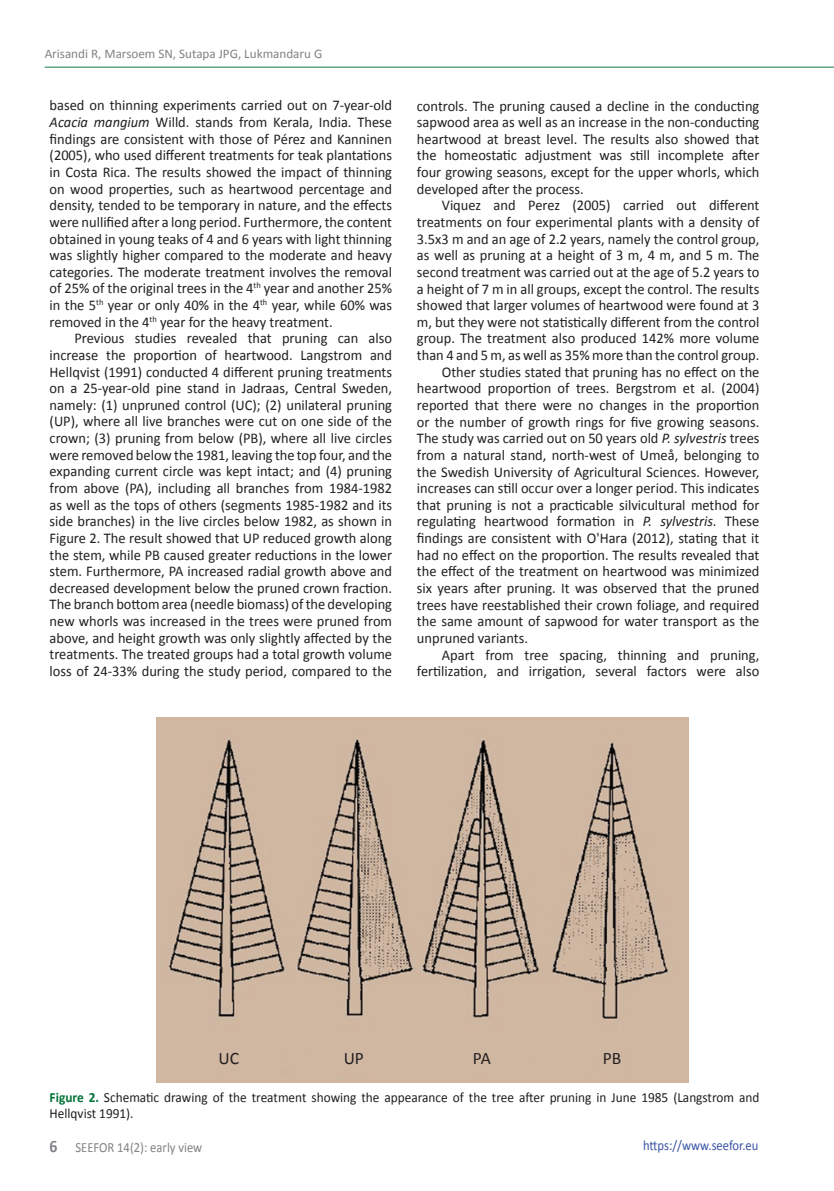
<style>
.page{position:relative;width:834px;height:1191px;background:#fff}
.page>*{position:absolute;margin:0;border:0;box-sizing:border-box;transform-origin:0 0}
.t1{font:17.5px "Calibri";color:#231f20}
.t2{font:14.88px/16.6px "Calibri";color:#231f20;text-align:justify}
.t3{font:14px/15.8px "Calibri";color:#231f20;scale:.95 1}
.t4{font:14px "Calibri";color:#808285;scale:.9 1}
.t5{font:14px "Calibri";color:#3853a3;scale:.9 1}
.t6{font:13.12px "Calibri";color:#808285}
.s1{font-style:italic}
.s2{font-weight:700;color:#007236}
.s3{font-weight:700;font-size:17.5px}
</style>
<div class="page">
<hr style="left:45px;top:67px;width:788px;height:1px;background:#4f9b70">
<img style="left:156px;top:717px;width:532px;height:365px">
<p class="t6" style="left:45px;top:45px;width:279px">Arisandi R, Marsoem SN, Sutapa JPG, Lukmandaru G</p>
<p class="t2" style="left:50px;top:97px;width:344px">based on thinning experiments carried out on 7-year-old <span class="s1">Acacia mangium</span> Willd. stands from Kerala, India. These findings are consistent with those of Pérez and Kanninen (2005), who used different treatments for teak plantations in Costa Rica. The results showed the impact of thinning on wood properties, such as heartwood percentage and density, tended to be temporary in nature, and the effects were nullified after a long period. Furthermore, the content obtained in young teaks of 4 and 6 years with light thinning was slightly higher compared to the moderate and heavy categories. The moderate treatment involves the removal of 25% of the original trees in the 4<sup>th</sup> year and another 25% in the 5<sup>th</sup> year or only 40% in the 4<sup>th</sup> year, while 60% was removed in the 4<sup>th</sup> year for the heavy treatment.</p>
<p class="t2" style="left:50px;top:330px;width:344px;text-indent:25px">Previous studies revealed that pruning can also increase the proportion of heartwood. Langstrom and Hellqvist (1991) conducted 4 different pruning treatments on a 25-year-old pine stand in Jadraas, Central Sweden, namely: (1) unpruned control (UC); (2) unilateral pruning (UP), where all live branches were cut on one side of the crown; (3) pruning from below (PB), where all live circles were removed below the 1981, leaving the top four, and the expanding current circle was kept intact; and (4) pruning from above (PA), including all branches from 1984-1982 as well as the tops of others (segments 1985-1982 and its side branches) in the live circles below 1982, as shown in Figure 2. The result showed that UP reduced growth along the stem, while PB caused greater reductions in the lower stem. Furthermore, PA increased radial growth above and decreased development below the pruned crown fraction.<br>The branch bottom area (needle biomass) of the developing new whorls was increased in the trees were pruned from above, and height growth was only slightly affected by the treatments. The treated groups had a total growth volume loss of 24-33% during the study period, compared to the</p>
<p class="t2" style="left:417px;top:97px;width:344px">controls. The pruning caused a decline in the conducting sapwood area as well as an increase in the non-conducting heartwood at breast level. The results also showed that the homeostatic adjustment was still incomplete after four growing seasons, except for the upper whorls, which developed after the process.</p>
<p class="t2" style="left:441px;top:197px;width:319px">Viquez and Perez (2005) carried out different</p>
<p class="t2" style="left:417px;top:214px;width:344px">treatments on four experimental plants with a density of</p>
<p class="t2" style="left:417px;top:230px;width:344px">3.5x3 m and an age of 2.2 years, namely the control group,</p>
<p class="t2" style="left:417px;top:247px;width:344px">as well as pruning at a height of 3 m, 4 m, and 5 m. The</p>
<p class="t2" style="left:417px;top:264px;width:344px">second treatment was carried out at the age of 5.2 years to</p>
<p class="t2" style="left:417px;top:280px;width:344px">a height of 7 m in all groups, except the control. The results</p>
<p class="t2" style="left:417px;top:297px;width:344px">showed that larger volumes of heartwood were found at 3</p>
<p class="t2" style="left:417px;top:313px;width:344px">m, but they were not statistically different from the control</p>
<p class="t2" style="left:417px;top:330px;width:344px">group. The treatment also produced 142% more volume</p>
<p class="t2" style="left:417px;top:347px;width:344px">than 4 and 5 m, as well as 35% more than the control group.</p>
<p class="t2" style="left:441px;top:363px;width:319px">Other studies stated that pruning has no effect on the</p>
<p class="t2" style="left:417px;top:380px;width:344px">heartwood proportion of trees. Bergstrom et al. (2004)</p>
<p class="t2" style="left:417px;top:397px;width:344px">reported that there were no changes in the proportion</p>
<p class="t2" style="left:417px;top:413px;width:344px">or the number of growth rings for five growing seasons.</p>
<p class="t2" style="left:417px;top:430px;width:344px">The study was carried out on 50 years old <span class="s1">P. sylvestris</span> trees</p>
<p class="t2" style="left:417px;top:447px;width:344px">from a natural stand, north-west of Umeå, belonging to</p>
<p class="t2" style="left:417px;top:463px;width:344px">the Swedish University of Agricultural Sciences. However,</p>
<p class="t2" style="left:417px;top:480px;width:344px">increases can still occur over a longer period. This indicates</p>
<p class="t2" style="left:417px;top:496px;width:344px">that pruning is not a practicable silvicultural method for</p>
<p class="t2" style="left:417px;top:513px;width:344px">regulating heartwood formation in <span class="s1">P. sylvestris</span>. These</p>
<p class="t2" style="left:417px;top:530px;width:344px">findings are consistent with O'Hara (2012), stating that it</p>
<p class="t2" style="left:417px;top:546px;width:344px">had no effect on the proportion. The results revealed that</p>
<p class="t2" style="left:417px;top:563px;width:344px">the effect of the treatment on heartwood was minimized</p>
<p class="t2" style="left:417px;top:580px;width:344px">six years after pruning. It was observed that the pruned</p>
<p class="t2" style="left:417px;top:596px;width:344px">trees have reestablished their crown foliage, and required</p>
<p class="t2" style="left:417px;top:613px;width:344px">the same amount of sapwood for water transport as the</p>
<p class="t2" style="left:417px;top:629px;width:112px">unpruned variants.</p>
<p class="t2" style="left:441px;top:646px;width:319px">Apart from tree spacing, thinning and pruning,</p>
<p class="t2" style="left:417px;top:663px;width:344px">fertilization, and irrigation, several factors were also</p>
<p class="t1" style="left:218px;top:1046px;width:22px">UC</p>
<p class="t1" style="left:343px;top:1046px;width:22px">UP</p>
<p class="t1" style="left:473px;top:1046px;width:19px">PA</p>
<p class="t1" style="left:602px;top:1046px;width:20px">PB</p>
<p class="t3" style="left:50px;top:1089px;width:748px"><span class="s2">Figure 2.</span> Schematic drawing of the treatment showing the appearance of the tree after pruning in June 1985 (Langstrom and<br>Hellqvist 1991).</p>
<p class="t4" style="left:50px;top:1138px;width:171px"><span class="s3">6</span> SEEFOR 14(2): early view</p>
<p class="t5" style="left:643px;top:1136px;width:130px">https://www.seefor.eu</p>
</div>
